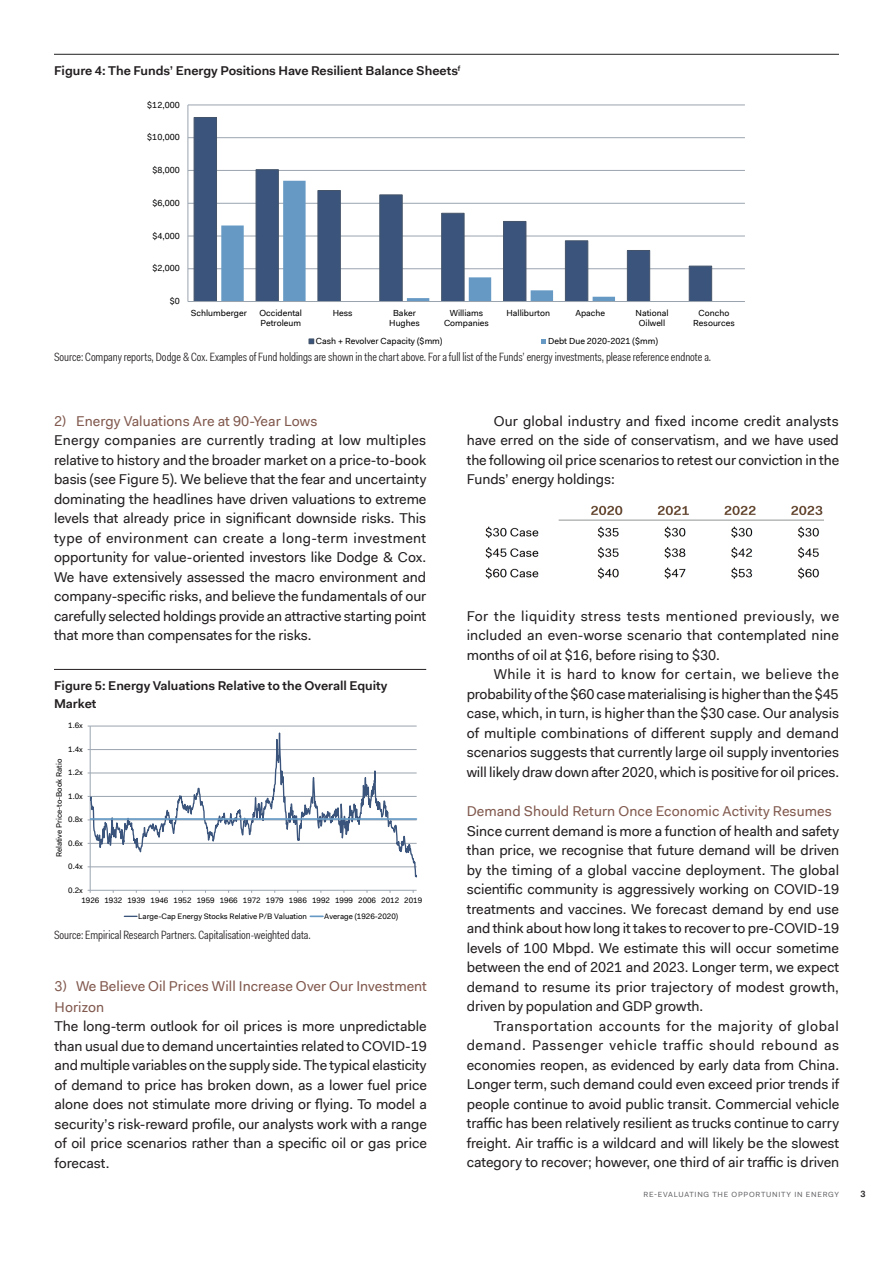
<style>
.page{position:relative;width:893px;height:1263px;background:#fff}
.page>*{position:absolute;margin:0;border:0;box-sizing:border-box;transform-origin:0 0}
.Body_Text{font:14.25px/19.5px "Fakt Pro";letter-spacing:-.005em;color:#231f20;text-align:justify}
.Body_Text-2{font:14.25px/21px "Fakt Pro";letter-spacing:.005em;color:#81594e}
.Subhead_2{font:14.25px "Fakt Pro";letter-spacing:.005em;color:#81594e}
.Figure_Header_w_line{font:600 12.75px/18px "Fakt Pro";letter-spacing:-.005em;color:#231f20}
.Chart_and_Graphic_Cr{font:12px "Fakt Con Pro Blond";letter-spacing:-.005em;color:#231f20}
.t1{font:600 9px "Fakt Pro";color:#231f20}
.t2{font:8.85px/10.6px "Fakt Pro";color:#000;text-align:center}
.t3{font:7.95px "Fakt Pro";color:#000}
.t4{font:7.5px "Fakt Pro";letter-spacing:.1em;color:#636366}
</style>
<div class="page">
<hr style="left:188px;top:268px;width:557px;height:1px;background:#9aa4af">
<hr style="left:188px;top:236px;width:557px;height:1px;background:#9aa4af">
<hr style="left:188px;top:203px;width:557px;height:1px;background:#9aa4af">
<hr style="left:188px;top:170px;width:557px;height:1px;background:#9aa4af">
<hr style="left:188px;top:137px;width:557px;height:1px;background:#9aa4af">
<hr style="left:188px;top:105px;width:557px;height:1px;background:#9aa4af">
<svg style="left:193px;top:117px;width:519px;height:184px"></svg>
<svg style="left:221px;top:181px;width:394px;height:120px"></svg>
<hr style="left:188px;top:105px;width:1px;height:196px;background:#9aa4af">
<hr style="left:188px;top:301px;width:557px;height:1px;background:#9aa4af">
<svg style="left:309px;top:339px;width:5px;height:5px"></svg>
<svg style="left:541px;top:339px;width:5px;height:5px"></svg>
<hr style="left:54px;top:54px;width:785px;height:1px;background:#231f20">
<hr style="left:54px;top:669px;width:372px;height:1px;background:#231f20">
<hr style="left:90px;top:726px;width:1px;height:164px;background:#9aa4af">
<hr style="left:90px;top:890px;width:327px;height:1px;background:#9aa4af">
<svg style="left:90px;top:726px;width:327px;height:155px"></svg>
<svg style="left:88px;top:817px;width:329px;height:4px"></svg>
<svg style="left:124px;top:916px;width:13px;height:1px"></svg>
<svg style="left:310px;top:915px;width:13px;height:2px"></svg>
<img style="left:485px;top:505px;width:338px;height:74px">
<p class="Figure_Header_w_line" style="left:54px;top:61px;width:408px">Figure 4: The Funds’ Energy Positions Have Resilient Balance Sheets<sup>f</sup></p>
<p class="t2" style="left:147px;top:99px;width:34px">$12,000</p>
<p class="t2" style="left:147px;top:132px;width:34px">$10,000</p>
<p class="t2" style="left:152px;top:165px;width:29px">$8,000</p>
<p class="t2" style="left:152px;top:197px;width:29px">$6,000</p>
<p class="t2" style="left:152px;top:230px;width:29px">$4,000</p>
<p class="t2" style="left:152px;top:263px;width:29px">$2,000</p>
<p class="t2" style="left:170px;top:296px;width:12px">$0</p>
<p class="t2" style="left:191px;top:307px;width:58px">Schlumberger</p>
<p class="t2" style="left:260px;top:307px;width:44px;text-align:left">Occidental<br>Petroleum</p>
<p class="t2" style="left:333px;top:307px;width:21px">Hess</p>
<p class="t2" style="left:389px;top:307px;width:32px">Baker<br>Hughes</p>
<p class="t2" style="left:444px;top:307px;width:46px">Williams<br>Companies</p>
<p class="t2" style="left:506px;top:307px;width:45px">Halliburton</p>
<p class="t2" style="left:575px;top:307px;width:31px">Apache</p>
<p class="t2" style="left:636px;top:307px;width:34px">National<br>Oilwell</p>
<p class="t2" style="left:693px;top:307px;width:43px">Concho<br>Resources</p>
<p class="t2" style="left:316px;top:335px;width:128px">Cash + Revolver Capacity ($mm)</p>
<p class="t2" style="left:548px;top:335px;width:111px">Debt Due 2020-2021 ($mm)</p>
<p class="Chart_and_Graphic_Cr" style="left:54px;top:349px;width:659px">Source: Company reports, Dodge &amp; Cox. Examples of Fund holdings are shown in the chart above. For a full list of the Funds’ energy investments, please reference endnote a.</p>
<p class="Subhead_2" style="left:54px;top:411px;width:265px">2) Energy Valuations Are at 90-Year Lows</p>
<p class="Body_Text" style="left:54px;top:431px;width:374px">Energy companies are currently trading at low multiples relative to history and the broader market on a price-to-book basis (see Figure 5). We believe that the fear and uncertainty dominating the headlines have driven valuations to extreme levels that already price in significant downside risks. This type of environment can create a long-term investment opportunity for value-oriented investors like Dodge &amp; Cox.<br>We have extensively assessed the macro environment and company-specific risks, and believe the fundamentals of our carefully selected holdings provide an attractive starting point that more than compensates for the risks.</p>
<p class="Figure_Header_w_line" style="left:54px;top:677px;width:335px">Figure 5: Energy Valuations Relative to the Overall Equity<br>Market</p>
<p class="t3" style="left:68px;top:720px;width:16px">1.6x</p>
<p class="t3" style="left:68px;top:744px;width:16px">1.4x</p>
<p class="t3" style="left:54px;top:857px;width:100px;rotate:-90deg">Relative Price-to-Book Ratio</p>
<p class="t3" style="left:68px;top:767px;width:16px">1.2x</p>
<p class="t3" style="left:68px;top:791px;width:16px">1.0x</p>
<p class="t3" style="left:68px;top:814px;width:16px">0.8x</p>
<p class="t3" style="left:68px;top:838px;width:16px">0.6x</p>
<p class="t3" style="left:68px;top:861px;width:16px">0.4x</p>
<p class="t3" style="left:68px;top:884px;width:16px">0.2x</p>
<p class="t3" style="left:81px;top:895px;width:342px">1926 1932 1939 1946 1952 1959 1966 1972 1979 1986 1992 1999 2006 2012 2019</p>
<p class="t3" style="left:138px;top:911px;width:170px">Large-Cap Energy Stocks Relative P/B Valuation</p>
<p class="t3" style="left:324px;top:911px;width:75px">Average (1926-2020)</p>
<p class="Chart_and_Graphic_Cr" style="left:54px;top:927px;width:258px">Source: Empirical Research Partners. Capitalisation-weighted data.</p>
<p class="Body_Text-2" style="left:55px;top:975px;width:374px">3) We Believe Oil Prices Will Increase Over Our Investment<br>Horizon</p>
<p class="Body_Text" style="left:55px;top:1017px;width:374px">The long-term outlook for oil prices is more unpredictable than usual due to demand uncertainties related to COVID-19 and multiple variables on the supply side. The typical elasticity of demand to price has broken down, as a lower fuel price alone does not stimulate more driving or flying. To model a security’s risk-reward profile, our analysts work with a range of oil price scenarios rather than a specific oil or gas price forecast.</p>
<p class="Body_Text" style="left:467px;top:411px;width:374px;text-indent:27px">Our global industry and fixed income credit analysts have erred on the side of conservatism, and we have used the following oil price scenarios to retest our conviction in the Funds’ energy holdings:</p>
<p class="Body_Text" style="left:467px;top:606px;width:374px">For the liquidity stress tests mentioned previously, we included an even-worse scenario that contemplated nine months of oil at $16, before rising to $30.</p>
<p class="Body_Text" style="left:467px;top:665px;width:374px;text-indent:27px">While it is hard to know for certain, we believe the probability of the $60 case materialising is higher than the $45 case, which, in turn, is higher than the $30 case. Our analysis of multiple combinations of different supply and demand scenarios suggests that currently large oil supply inventories will likely draw down after 2020, which is positive for oil prices.</p>
<p class="Body_Text-2" style="left:467px;top:801px;width:367px">Demand Should Return Once Economic Activity Resumes</p>
<p class="Body_Text" style="left:467px;top:821px;width:374px">Since current demand is more a function of health and safety than price, we recognise that future demand will be driven by the timing of a global vaccine deployment. The global scientific community is aggressively working on COVID-19 treatments and vaccines. We forecast demand by end use and think about how long it takes to recover to pre-COVID-19 levels of 100 Mbpd. We estimate this will occur sometime between the end of 2021 and 2023. Longer term, we expect demand to resume its prior trajectory of modest growth, driven by population and GDP growth.</p>
<p class="Body_Text" style="left:467px;top:1016px;width:374px;text-indent:27px">Transportation accounts for the majority of global demand. Passenger vehicle traffic should rebound as economies reopen, as evidenced by early data from China.<br>Longer term, such demand could even exceed prior trends if people continue to avoid public transit. Commercial vehicle traffic has been relatively resilient as trucks continue to carry freight. Air traffic is a wildcard and will likely be the slowest category to recover; however, one third of air traffic is driven</p>
<p class="t4" style="left:643px;top:1190px;width:197px">RE-EVALUATING THE OPPORTUNITY IN ENERGY</p>
<p class="t1" style="left:860px;top:1188px;width:7px">3</p>
</div>
